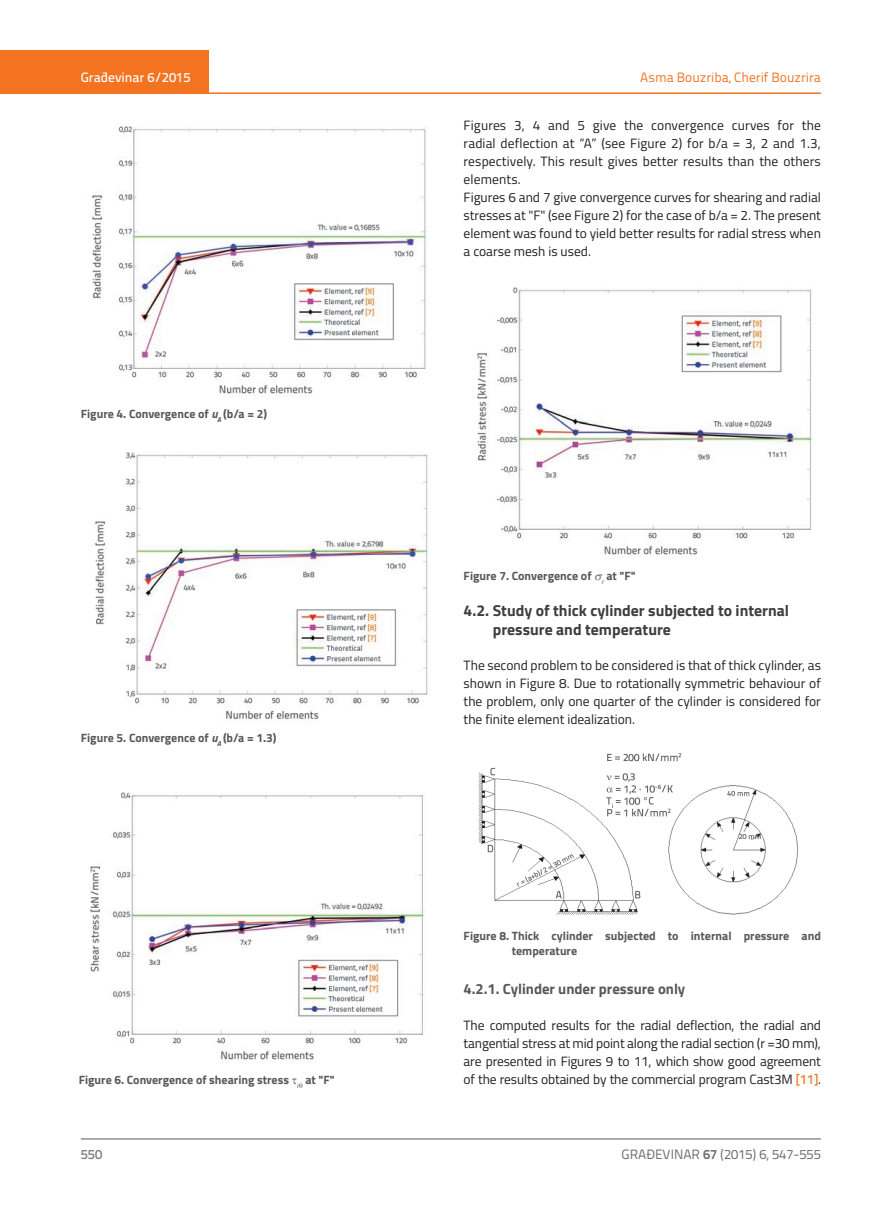
<style>
.page{position:relative;width:872px;height:1212px;background:#fff}
.page>*{position:absolute;margin:0;border:0;box-sizing:border-box;transform-origin:0 0}
.t1{font:700 15.75px/19.5px "Titillium";color:#3e3e3f}
.t2{font:700 14.7px "Titillium";color:#57585a}
.t3{font:13.5px/18px "Titillium";color:#231f20;text-align:justify}
.t4{font:13.5px "Titillium Text 22 L";color:#6c6d70}
.t5{font:13.5px "Titillium Text 22 L";color:#f47321}
.t6{font:500 13.5px "Titillium Text 22 L";color:#fff}
.t7{font:500 13.5px "Titillium Text 22 L";color:#787a7d}
.t8{font:700 12px/15px "Titillium";color:#57585a}
.s1{font-style:italic}
.s2{font-family:"Titillium Text 22 L";font-weight:500;color:#f47321}
.s3{font-weight:700}
</style>
<div class="page">
<div style="left:0;top:50px;width:208px;height:44px;background:#f47321"></div>
<hr style="left:0;top:92px;width:821px;height:2px;background:#f47321">
<hr style="left:81px;top:1139px;width:740px;height:1px;background:#57585a">
<img style="left:92px;top:126px;width:336px;height:270px">
<img style="left:90px;top:792px;width:336px;height:268px">
<img style="left:95px;top:452px;width:334px;height:268px">
<img style="left:477px;top:287px;width:336px;height:270px">
<img style="left:478px;top:753px;width:320px;height:162px">
<p class="t6" style="left:81px;top:67px;width:111px">Građevinar 6/2015</p>
<p class="t8" style="left:81px;top:405px;width:188px">Figure 4. Convergence of <span class="s1">u</span><sub>A</sub> (b/a = 2)</p>
<p class="t8" style="left:81px;top:730px;width:197px">Figure 5. Convergence of <span class="s1">u</span><sub>A</sub> (b/a = 1.3)</p>
<p class="t8" style="left:79px;top:1072px;width:258px">Figure 6. Convergence of shearing stress ▼<sub>r</sub>❑ at "F"</p>
<p class="t5" style="left:640px;top:68px;width:182px">Asma Bouzriba, Cherif Bouzrira</p>
<p class="t3" style="left:463px;top:115px;width:359px;text-align:left">Figures 3, 4 and 5 give the convergence curves for the radial deflection at “A” (see Figure 2) for b/a = 3, 2 and 1.3, respectively. This result gives better results than the others elements.<br>Figures 6 and 7 give convergence curves for shearing and radial stresses at "F" (see Figure 2) for the case of b/a = 2. The present element was found to yield better results for radial stress when a coarse mesh is used.</p>
<p class="t8" style="left:463px;top:568px;width:174px">Figure 7. Convergence of ▲<sub>r</sub> at "F"</p>
<p class="t1" style="left:493px;top:600px;width:298px;text-indent:-29px">4.2. Study of thick cylinder subjected to internal pressure and temperature</p>
<p class="t3" style="left:463px;top:656px;width:359px">The second problem to be considered is that of thick cylinder, as shown in Figure 8. Due to rotationally symmetric behaviour of the problem, only one quarter of the cylinder is considered for the finite element idealization.</p>
<p class="t8" style="left:512px;top:928px;width:311px;text-indent:-48px">Figure 8. Thick cylinder subjected to internal pressure and temperature</p>
<p class="t2" style="left:463px;top:978px;width:223px">4.2.1. Cylinder under pressure only</p>
<p class="t3" style="left:463px;top:1016px;width:359px">The computed results for the radial deflection, the radial and tangential stress at mid point along the radial section (r =30 mm), are presented in Figures 9 to 11, which show good agreement of the results obtained by the commercial program Cast3M <span class="s2">[11]</span>.</p>
<p class="t7" style="left:81px;top:1144px;width:23px">550</p>
<p class="t4" style="left:621px;top:1144px;width:201px">GRAĐEVINAR <span class="s3">67</span> (2015) 6, 547-555</p>
</div>
